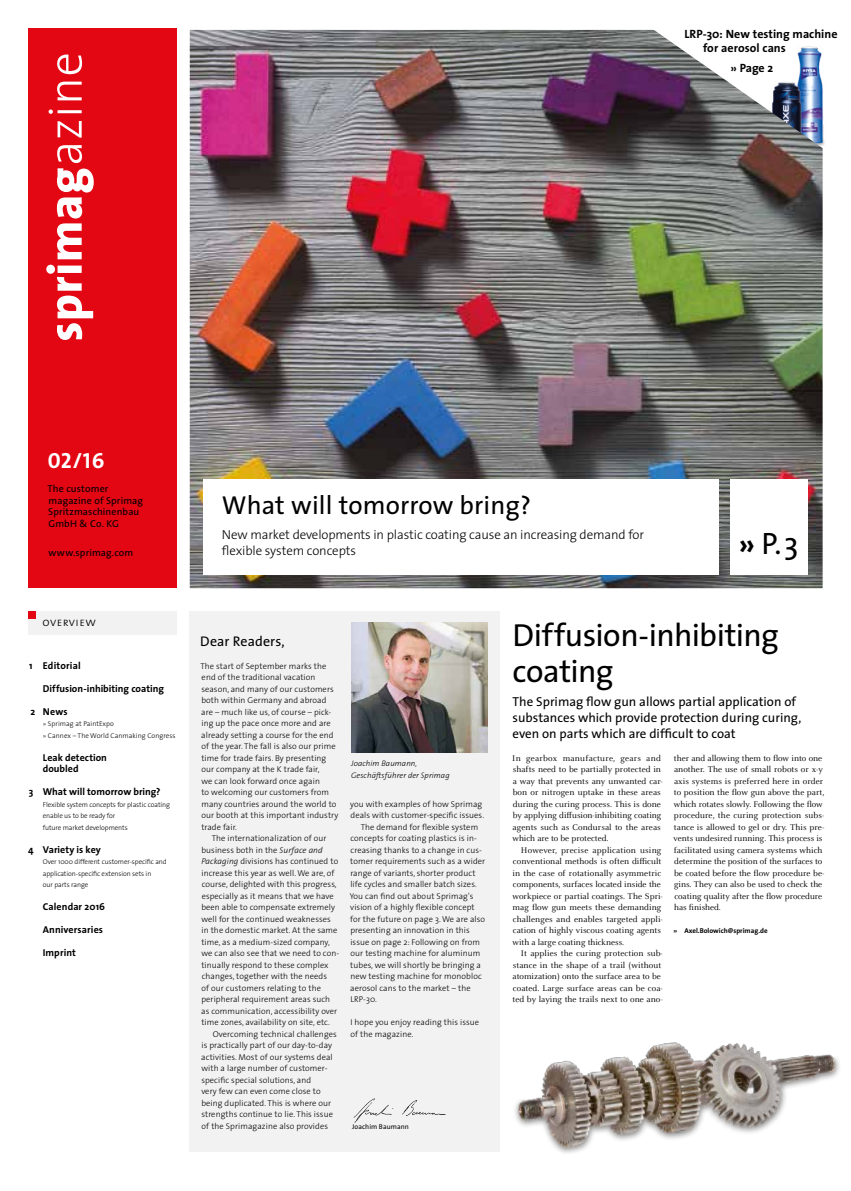
<style>
.page{position:relative;width:851px;height:1191px;background:#fff}
.page>*{position:absolute;margin:0;border:0;box-sizing:border-box;transform-origin:0 0}
.t1{font:32px/36px "The Sans";letter-spacing:-.02em;color:#000}
.t2{font:31px "The Sans";color:#000}
.t3{font:26px "The Sans";letter-spacing:.005em;color:#000}
.t4{font:22px "The Sans Bold Caps";color:#fff}
.t5{font:14px "The Sans";letter-spacing:.005em;color:#000}
.t6{font:13px/16px "The Sans";color:#000}
.t7{font:300 13px/16px "The Sans";letter-spacing:-.01em;color:#000}
.t8{font:700 12px/14px "The Sans";color:#000}
.t9{font:12px "The Sans Light Caps";letter-spacing:.035em;color:#000}
.t10{font:700 10px/11.5px "The Sans";letter-spacing:.005em;color:#000}
.t11{font:10px/11.6px "The Sans";letter-spacing:.01em;color:#000}
.t12{font:9px/11.5px "Celeste OT";letter-spacing:.005em;color:#000}
.t13{font:300 8.5px/11.5px "The Sans";letter-spacing:.01em;color:#000}
.t14{font:italic 300 8px/11.5px "The Sans";letter-spacing:.01em;color:#000}
.t15{font:300 7px/11.5px "The Sans";letter-spacing:-.01em;color:#000}
.t16{font:300 7px/11.5px "The Sans";letter-spacing:.01em;color:#000}
.t17{font:700 7px "The Sans";color:#000}
.t18{font:7px "The Sans";letter-spacing:.01em;color:#000}
.s1{font-weight:700}
.s2{font-style:italic}
</style>
<div class="page">
<img style="left:822px;top:83px;width:3px;height:69px">
<div style="left:28px;top:28px;width:149px;height:560px;background:#e30613"></div>
<svg style="left:46px;top:55px;width:48px;height:285px"></svg>
<img style="left:190px;top:30px;width:632px;height:558px">
<div style="left:190px;top:611px;width:309px;height:540px;background:#f2f2f2"></div>
<img style="left:353px;top:1098px;width:93px;height:25px">
<div style="left:28px;top:611px;width:149px;height:23px;background:#f2f2f2"></div>
<div style="left:28px;top:611px;width:7px;height:7px;background:#e30613"></div>
<div style="left:203px;top:479px;width:515px;height:95px;background:#fff"></div>
<div style="left:729px;top:479px;width:78px;height:95px;background:#fff"></div>
<img style="left:499px;top:1006px;width:341px;height:147px">
<img style="left:351px;top:622px;width:137px;height:130px">
<h3 class="t8" style="left:703px;top:27px;width:136px;text-indent:-19px">LRP-30: New testing machine for aerosol cans</h3>
<h3 class="t8" style="left:730px;top:61px;width:44px">» Page 2</h3>
<h3 class="t4" style="left:48px;top:442px;width:58px">02/16</h3>
<p class="t11" style="left:48px;top:482px;width:97px">The customer magazine of Sprimag<br>Spritzmaschinenbau<br>GmbH &amp; Co. KG</p>
<p class="t11" style="left:48px;top:546px;width:86px">www.sprimag.com</p>
<h3 class="t9" style="left:43px;top:611px;width:55px">overview</h3>
<p class="t10" style="left:29px;top:659px;width:53px">1 Editorial</p>
<p class="t10" style="left:43px;top:682px;width:123px">Diffusion-inhibiting coating</p>
<p class="t10" style="left:30px;top:705px;width:39px">2 News</p>
<p class="t16" style="left:43px;top:718px;width:134px">» Sprimag at PaintExpo<br>» Cannex – The World Canmaking Congress</p>
<p class="t10" style="left:43px;top:751px;width:66px">Leak detection doubled</p>
<p class="t10" style="left:29px;top:786px;width:133px">3 What will tomorrow bring?</p>
<p class="t15" style="left:43px;top:798px;width:129px">Flexible system concepts for plastic coating enable us to be ready for<br>future market developments</p>
<p class="t10" style="left:28px;top:843px;width:74px">4 Variety is key</p>
<p class="t15" style="left:43px;top:856px;width:125px">Over 1000 different customer-specific and application-specific extension sets in<br>our parts range</p>
<p class="t10" style="left:43px;top:901px;width:64px">Calendar 2016</p>
<p class="t10" style="left:43px;top:924px;width:62px">Anniversaries</p>
<p class="t10" style="left:43px;top:947px;width:35px">Imprint</p>
<h3 class="t3" style="left:222px;top:483px;width:310px">What will tomorrow bring?</h3>
<h3 class="t7" style="left:222px;top:526px;width:423px">New market developments in plastic coating cause an increasing demand for flexible system concepts</h3>
<h2 class="t2" style="left:738px;top:518px;width:61px"><span class="s1">»</span> P.3</h2>
<h3 class="t5" style="left:200px;top:629px;width:86px">Dear Readers,</h3>
<p class="t13" style="left:200px;top:660px;width:139px">The start of September marks the end of the traditional vacation season, and many of our customers both within Germany and abroad are – much like us, of course – pick&shy;ing up the pace once more and are already setting a course for the end of the year. The fall is also our prime time for trade fairs. By presenting our company at the K trade fair,<br>we can look forward once again<br>to welcoming our customers from many countries around the world to our booth at this important industry trade fair.</p>
<p class="t13" style="left:201px;top:832px;width:139px;text-indent:10px">The internationalization of our business both in the <span class="s2">Surface and Packaging</span> divisions has continued to increase this year as well. We are, of course, delighted with this progress, especially as it means that we have been able to compensate extremely well for the continued weaknesses in the domestic market. At the same time, as a medium-sized company, we can also see that we need to con&shy;tinually respond to these complex changes, together with the needs<br>of our customers relating to the peripheral requirement areas such as communication, accessibility over time zones, availability on site, etc.</p>
<p class="t13" style="left:201px;top:1028px;width:137px;text-indent:12px">Overcoming technical challenges is practically part of our day-to-day activities. Most of our systems deal with a large number of customer&shy;specific special solutions, and<br>very few can even come close to being duplicated. This is where our strengths continue to lie. This issue of the Sprimagazine also provides</p>
<p class="t14" style="left:351px;top:757px;width:100px">Joachim Baumann,<br>Geschäftsführer der Sprimag</p>
<p class="t13" style="left:350px;top:798px;width:134px">you with examples of how Sprimag</p>
<p class="t13" style="left:350px;top:809px;width:135px">deals with customer-specific issues.</p>
<p class="t13" style="left:360px;top:821px;width:119px">The demand for flexible system</p>
<p class="t13" style="left:350px;top:832px;width:128px">concepts for coating plastics is in-</p>
<p class="t13" style="left:350px;top:844px;width:133px">creasing thanks to a change in cus-</p>
<p class="t13" style="left:350px;top:855px;width:136px">tomer requirements such as a wider</p>
<p class="t13" style="left:350px;top:867px;width:127px">range of variants, shorter product</p>
<p class="t13" style="left:350px;top:878px;width:128px">life cycles and smaller batch sizes.</p>
<p class="t13" style="left:349px;top:890px;width:125px">You can find out about Sprimag's</p>
<p class="t13" style="left:350px;top:901px;width:126px">vision of a highly flexible concept</p>
<p class="t13" style="left:350px;top:913px;width:136px">for the future on page 3. We are also</p>
<p class="t13" style="left:350px;top:924px;width:121px">presenting an innovation in this</p>
<p class="t13" style="left:350px;top:936px;width:131px">issue on page 2: Following on from</p>
<p class="t13" style="left:350px;top:947px;width:131px">our testing machine for aluminum</p>
<p class="t13" style="left:350px;top:959px;width:132px">tubes, we will shortly be bringing a</p>
<p class="t13" style="left:350px;top:970px;width:133px">new testing machine for monobloc</p>
<p class="t13" style="left:350px;top:982px;width:122px">aerosol cans to the market – the</p>
<p class="t13" style="left:350px;top:993px;width:28px">LRP-30.</p>
<p class="t13" style="left:350px;top:1016px;width:130px">I hope you enjoy reading this issue of the magazine.</p>
<p class="t18" style="left:352px;top:1120px;width:58px">Joachim Baumann</p>
<h1 class="t1" style="left:512px;top:616px;width:268px">Diffusion-inhibiting coating</h1>
<h3 class="t6" style="left:512px;top:693px;width:290px">The Sprimag flow gun allows partial application of substances which provide protection during curing, even on parts which are difficult to coat</h3>
<p class="t12" style="left:512px;top:752px;width:152px">In gearbox manufacture, gears and shafts need to be partially protected in a way that prevents any unwanted car&shy;bon or nitrogen uptake in these areas during the curing process. This is done by applying diffusion-inhibiting coating agents such as Condursal to the areas which are to be protected.</p>
<p class="t12" style="left:512px;top:844px;width:152px;text-indent:8px">However, precise application using conventional methods is often difficult in the case of rotationally asymmetric components, surfaces located inside the workpiece or partial coatings. The Spri&shy;mag flow gun meets these demanding challenges and enables targeted appli&shy;cation of highly viscous coating agents with a large coating thickness.</p>
<p class="t12" style="left:512px;top:948px;width:152px;text-indent:8px">It applies the curing protection sub&shy;stance in the shape of a trail (without atomization) onto the surface area to be coated. Large surface areas can be coa&shy;ted by laying the trails next to one ano-</p>
<p class="t12" style="left:673px;top:752px;width:152px">ther and allowing them to flow into one another. The use of small robots or x-y axis systems is preferred here in order to position the flow gun above the part, which rotates slowly. Following the flow procedure, the curing protection subs&shy;tance is allowed to gel or dry. This pre&shy;vents undesired running. This process is facilitated using camera systems which determine the position of the surfaces to be coated before the flow procedure be&shy;gins. They can also be used to check the coating quality after the flow procedure has finished.</p>
<p class="t17" style="left:673px;top:925px;width:95px">» Axel.Bolowich@sprimag.de</p>
</div>
